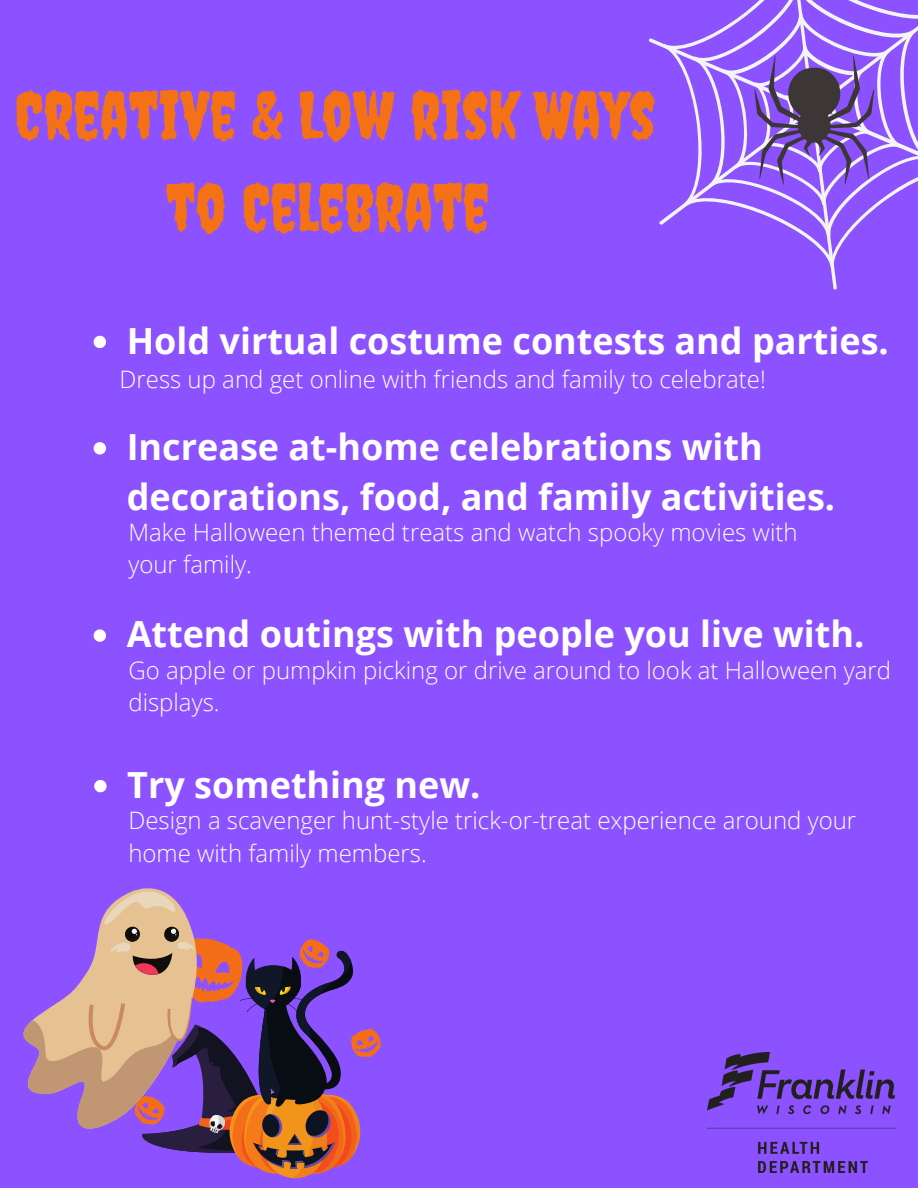
<style>
.page{position:relative;width:918px;height:1188px;background:#8c52ff}
.page>*{position:absolute;margin:0;border:0;box-sizing:border-box;transform-origin:0 0}
.t1{font:66px/92.2px "Creepster";color:#f47115;text-align:center}
.t2{font:700 36px/49.5px "Open Sans";color:#fff}
.t3{font:300 24px/32.7px "Open Sans";color:#fff}
</style>
<div class="page">
<svg style="left:649px;top:0;width:269px;height:290px"></svg>
<img style="left:708px;top:1052px;width:188px;height:120px">
<svg style="left:23px;top:888px;width:358px;height:291px"></svg>
<svg style="left:94px;top:336px;width:12px;height:12px"></svg>
<svg style="left:94px;top:442px;width:12px;height:13px"></svg>
<svg style="left:94px;top:629px;width:12px;height:13px"></svg>
<svg style="left:94px;top:780px;width:13px;height:12px"></svg>
<h1 class="t1" style="left:15px;top:69px;width:642px">CREATIVE &amp; LOW RISK WAYS<br>TO CELEBRATE</h1>
<h2 class="t2" style="left:127px;top:315px;width:764px">Hold virtual costume contests and parties.</h2>
<p class="t3" style="left:120px;top:363px;width:648px">Dress up and get online with friends and family to celebrate!</p>
<h2 class="t2" style="left:127px;top:421px;width:710px">Increase at-home celebrations with decorations, food, and family activities.</h2>
<p class="t3" style="left:128px;top:515px;width:671px">Make Halloween themed treats and watch spooky movies with your family.</p>
<h2 class="t2" style="left:127px;top:609px;width:739px">Attend outings with people you live with.</h2>
<p class="t3" style="left:128px;top:653px;width:764px">Go apple or pumpkin picking or drive around to look at Halloween yard displays.</p>
<h2 class="t2" style="left:127px;top:759px;width:355px">Try something new.</h2>
<p class="t3" style="left:128px;top:803px;width:729px">Design a scavenger hunt-style trick-or-treat experience around your home with family members.</p>
</div>
